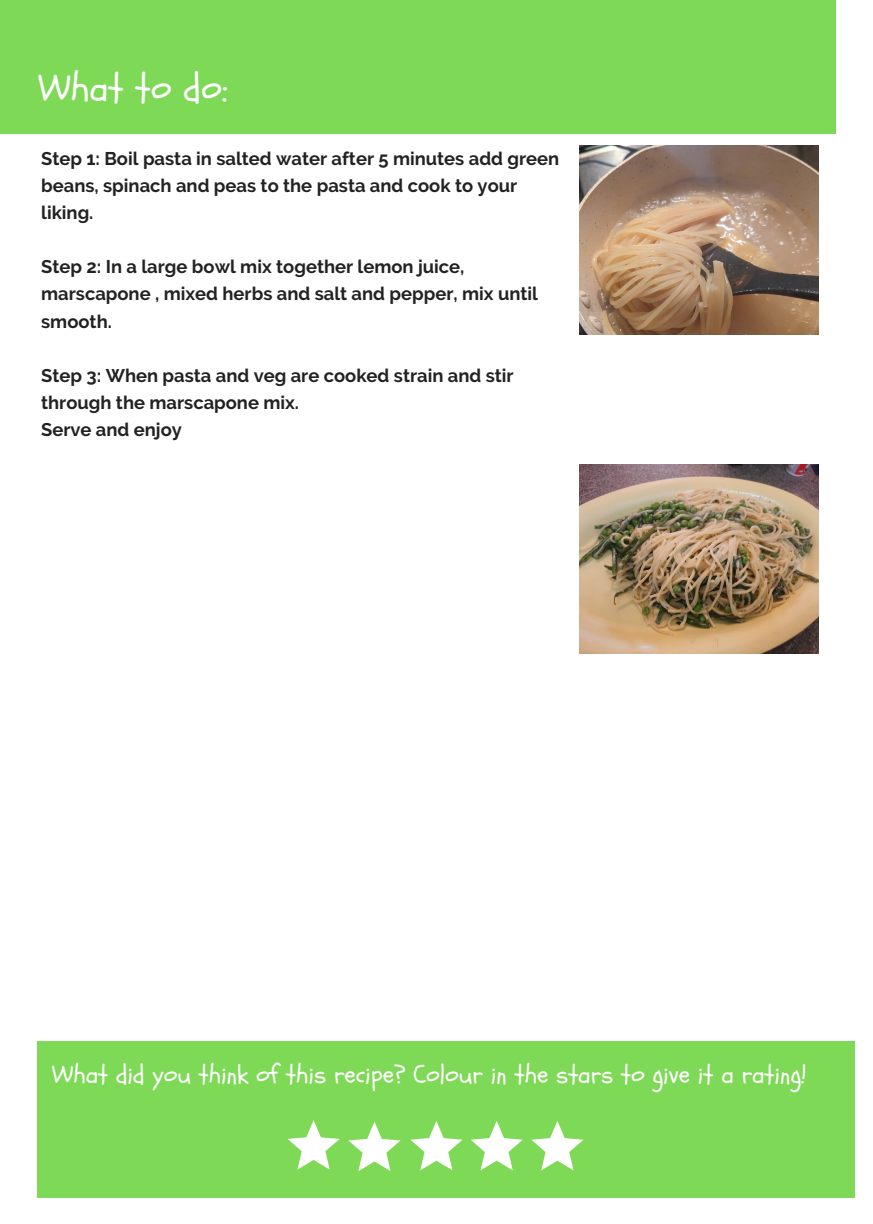
<style>
.page{position:relative;width:873px;height:1224px;background:#fff}
.page>*{position:absolute;margin:0;border:0;box-sizing:border-box;transform-origin:0 0}
.t1{font:39px "Schoolbell";color:#fff}
.t2{font:25.6px "Schoolbell";color:#fff}
.t3{font:700 18.4px/27.2px "Raleway";color:#222}
</style>
<div class="page">
<div style="left:255px;top:0;width:581px;height:133px;background:#7ed957"></div>
<div style="left:0;top:0;width:563px;height:133px;background:#7ed957"></div>
<div style="left:37px;top:1042px;width:581px;height:156px;background:#7ed957"></div>
<div style="left:274px;top:1042px;width:581px;height:156px;background:#7ed957"></div>
<svg style="left:287px;top:1120px;width:53px;height:49px"></svg>
<svg style="left:348px;top:1122px;width:53px;height:49px"></svg>
<svg style="left:410px;top:1121px;width:52px;height:49px"></svg>
<svg style="left:471px;top:1121px;width:52px;height:49px"></svg>
<svg style="left:531px;top:1121px;width:52px;height:49px"></svg>
<img style="left:580px;top:464px;width:238px;height:189px">
<img style="left:580px;top:145px;width:238px;height:189px">
<p class="t1" style="left:38px;top:62px;width:191px">What to do:</p>
<p class="t3" style="left:41px;top:145px;width:520px">Step 1: Boil pasta in salted water after 5 minutes add green beans, spinach and peas to the pasta and cook to your liking.</p>
<p class="t3" style="left:41px;top:253px;width:498px">Step 2: In a large bowl mix together lemon juice, marscapone , mixed herbs and salt and pepper, mix until smooth.</p>
<p class="t3" style="left:41px;top:362px;width:474px">Step 3: When pasta and veg are cooked strain and stir through the marscapone mix.</p>
<p class="t3" style="left:41px;top:416px;width:142px">Serve and enjoy</p>
<h1 class="t2" style="left:52px;top:1058px;width:756px">What did you think of this recipe? Colour in the stars to give it a rating!</h1>
</div>
